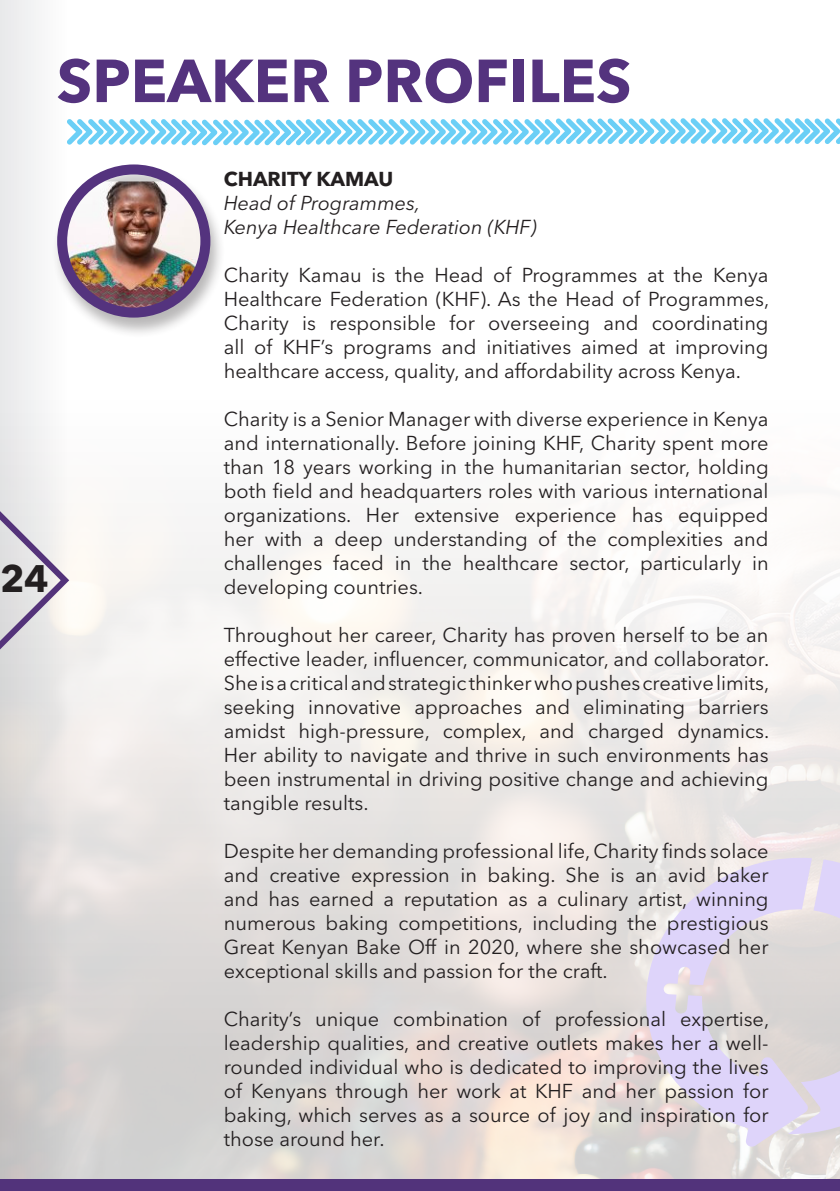
<style>
.page{position:relative;width:840px;height:1191px;background:#fff}
.page>*{position:absolute;margin:0;border:0;box-sizing:border-box;transform-origin:0 0}
.t1{font:700 60px "Avenir Next LT Pro";color:#54337e}
.t2{font:700 38px "Avenir Next LT Pro";color:#231f20}
.t3{font:20px/24px "Avenir Next LT Pro";color:#231f20;text-align:justify}
.t4{font:italic 20px "Avenir Next LT Pro";color:#231f20}
.t5{font:700 20px "Avenir Next LT Pro";color:#231f20}
</style>
<div class="page">
<div style="left:0;top:0;width:270px;height:1191px;background:linear-gradient(to right,#f5f5f6,#fff)"></div>
<svg style="left:67px;top:118px;width:772px;height:27px"></svg>
<img style="left:0;top:336px;width:839px;height:843px">
<svg style="left:0;top:421px;width:73px;height:318px"></svg>
<div style="left:0;top:1179px;width:839px;height:12px;background:#52337b"></div>
<svg style="left:811px;top:859px;width:28px;height:275px;background:#dcd6e1"></svg>
<svg style="left:642px;top:855px;width:169px;height:292px;background:#e0d8e6"></svg>
<div style="left:51px;top:164px;width:175px;height:175px;background:#231f20;opacity:.32"></div>
<img style="left:62px;top:181px;width:143px;height:131px">
<div style="left:57px;top:164px;width:153px;height:153px;border:10px solid #54337e;border-radius:50%"></div>
<p class="t1" style="left:57px;top:44px;width:576px">SPEAKER PROFILES</p>
<h2 class="t2" style="left:0;top:556px;width:50px">24</h2>
<p class="t5" style="left:224px;top:167px;width:171px">CHARITY KAMAU</p>
<p class="t4" style="left:224px;top:191px;width:198px">Head of Programmes,</p>
<p class="t4" style="left:224px;top:215px;width:314px">Kenya Healthcare Federation (KHF)</p>
<p class="t3" style="left:224px;top:263px;width:546px">Charity Kamau is the Head of Programmes at the Kenya Healthcare Federation (KHF). As the Head of Programmes, Charity is responsible for overseeing and coordinating all of KHF’s programs and initiatives aimed at improving healthcare access, quality, and affordability across Kenya.</p>
<p class="t3" style="left:224px;top:407px;width:546px">Charity is a Senior Manager with diverse experience in Kenya and internationally. Before joining KHF, Charity spent more than 18 years working in the humanitarian sector, holding both field and headquarters roles with various international organizations. Her extensive experience has equipped her with a deep understanding of the complexities and challenges faced in the healthcare sector, particularly in developing countries.</p>
<p class="t3" style="left:224px;top:623px;width:546px">Throughout her career, Charity has proven herself to be an effective leader, influencer, communicator, and collaborator.<br>She is a critical and strategic thinker who pushes creative limits, seeking innovative approaches and eliminating barriers amidst high-pressure, complex, and charged dynamics.<br>Her ability to navigate and thrive in such environments has been instrumental in driving positive change and achieving tangible results.</p>
<p class="t3" style="left:224px;top:839px;width:546px">Despite her demanding professional life, Charity finds solace and creative expression in baking. She is an avid baker and has earned a reputation as a culinary artist, winning numerous baking competitions, including the prestigious Great Kenyan Bake Off in 2020, where she showcased her exceptional skills and passion for the craft.</p>
<p class="t3" style="left:224px;top:1007px;width:546px">Charity’s unique combination of professional expertise, leadership qualities, and creative outlets makes her a well&shy;rounded individual who is dedicated to improving the lives of Kenyans through her work at KHF and her passion for baking, which serves as a source of joy and inspiration for those around her.</p>
</div>
